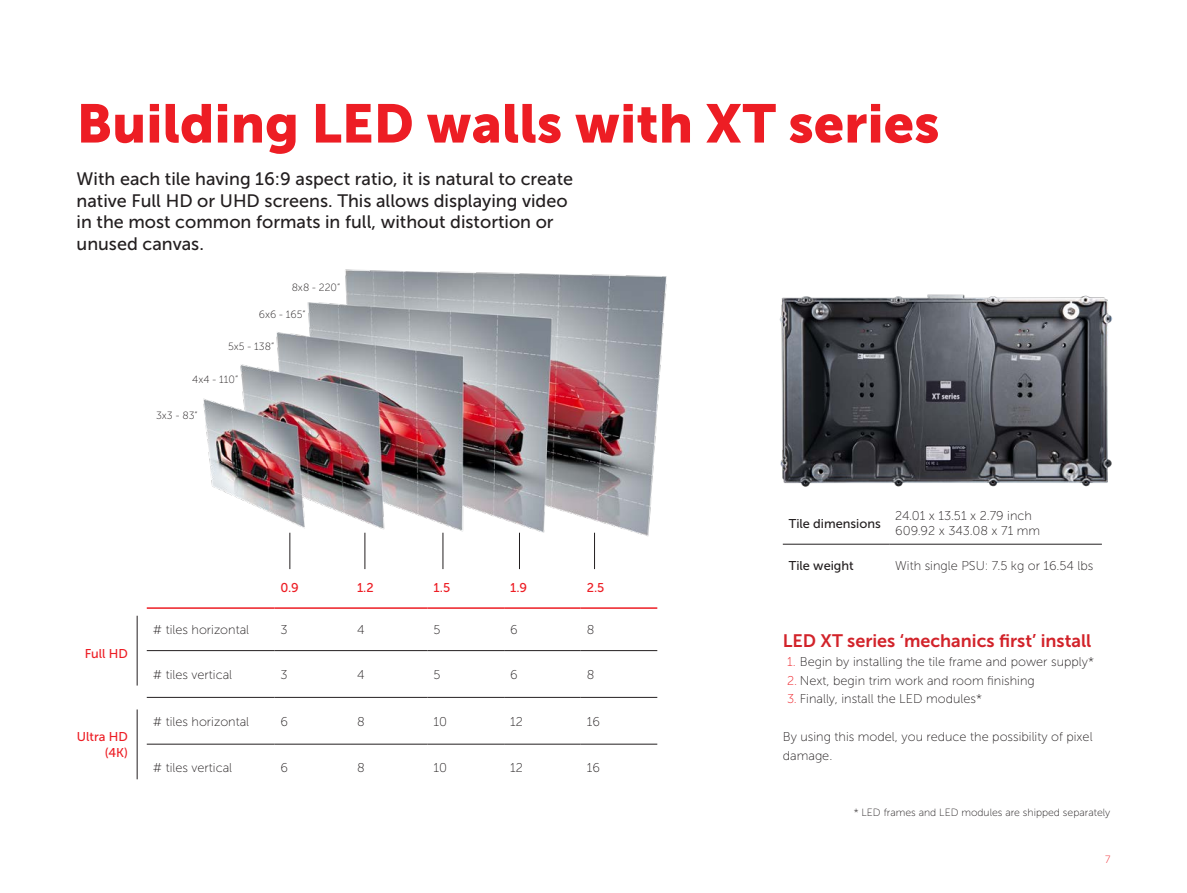
<style>
.page{position:relative;width:1187px;height:893px;background:#fff}
.page>*{position:absolute;margin:0;border:0;box-sizing:border-box;transform-origin:0 0}
.t1{font:54px "Museo Sans 900";color:#ed1d24}
.t2{font:18px/21.6px "Museo Sans 500";color:#231f20}
.t3{font:18px "Museo Sans 700";color:#d2232a}
.t4{font:12.75px/15.3px "Museo Sans 100";color:#231f20}
.t5{font:12.75px/15.3px "Museo Sans 500";color:#ed1d24;text-align:right}
.t6{font:12.75px "Museo Sans 500";color:#231f20}
.t7{font:10.5px "Museo Sans 100";color:#231f20}
.t8{font:10.5px "Museo Sans 100";color:#ed1d24}
.s1{color:#ed1d24}
</style>
<div class="page">
<hr style="left:147px;top:650px;width:127px;height:1px;background:#231f20">
<hr style="left:274px;top:650px;width:77px;height:1px;background:#231f20">
<hr style="left:351px;top:650px;width:76px;height:1px;background:#231f20">
<hr style="left:427px;top:650px;width:77px;height:1px;background:#231f20">
<hr style="left:504px;top:650px;width:76px;height:1px;background:#231f20">
<hr style="left:580px;top:650px;width:77px;height:1px;background:#231f20">
<hr style="left:147px;top:697px;width:127px;height:1px;background:#231f20">
<hr style="left:274px;top:697px;width:77px;height:1px;background:#231f20">
<hr style="left:351px;top:697px;width:76px;height:1px;background:#231f20">
<hr style="left:427px;top:697px;width:77px;height:1px;background:#231f20">
<hr style="left:504px;top:697px;width:76px;height:1px;background:#231f20">
<hr style="left:580px;top:697px;width:77px;height:1px;background:#231f20">
<hr style="left:147px;top:744px;width:127px;height:1px;background:#231f20">
<hr style="left:274px;top:744px;width:77px;height:1px;background:#231f20">
<hr style="left:351px;top:744px;width:76px;height:1px;background:#231f20">
<hr style="left:427px;top:744px;width:77px;height:1px;background:#231f20">
<hr style="left:504px;top:744px;width:76px;height:1px;background:#231f20">
<hr style="left:580px;top:744px;width:77px;height:1px;background:#231f20">
<hr style="left:147px;top:607px;width:127px;height:2px;background:#ed1d24">
<hr style="left:274px;top:607px;width:77px;height:2px;background:#ed1d24">
<hr style="left:351px;top:607px;width:76px;height:2px;background:#ed1d24">
<hr style="left:427px;top:607px;width:77px;height:2px;background:#ed1d24">
<hr style="left:504px;top:607px;width:76px;height:2px;background:#ed1d24">
<hr style="left:580px;top:607px;width:77px;height:2px;background:#ed1d24">
<hr style="left:137px;top:616px;width:1px;height:69px;background:#231f20">
<hr style="left:137px;top:709px;width:1px;height:70px;background:#231f20">
<hr style="left:782px;top:544px;width:107px;height:1px;background:#231f20">
<hr style="left:889px;top:544px;width:212px;height:1px;background:#231f20">
<img style="left:203px;top:269px;width:464px;height:275px">
<hr style="left:289px;top:533px;width:1px;height:36px;background:#231f20">
<hr style="left:364px;top:533px;width:1px;height:36px;background:#231f20">
<hr style="left:442px;top:533px;width:1px;height:36px;background:#231f20">
<hr style="left:519px;top:533px;width:1px;height:36px;background:#231f20">
<hr style="left:594px;top:533px;width:1px;height:36px;background:#231f20">
<img style="left:779px;top:294px;width:334px;height:193px">
<h1 class="t1" style="left:77px;top:93px;width:864px">Building LED walls with XT series</h1>
<h2 class="t2" style="left:77px;top:168px;width:498px">With each tile having 16:9 aspect ratio, it is natural to create native Full HD or UHD screens. This allows displaying video in the most common formats in full, without distortion or unused canvas.</h2>
<p class="t7" style="left:292px;top:282px;width:50px">8x8 - 220”</p>
<p class="t7" style="left:259px;top:309px;width:48px">6x6 - 165”</p>
<p class="t7" style="left:228px;top:341px;width:48px">5x5 - 138”</p>
<p class="t7" style="left:192px;top:374px;width:47px">4x4 - 110”</p>
<p class="t7" style="left:156px;top:410px;width:43px">3x3 - 83”</p>
<p class="t5" style="left:85px;top:645px;width:45px">Full HD</p>
<p class="t5" style="left:77px;top:729px;width:53px">Ultra HD (4K)</p>
<p class="t5" style="left:280px;top:580px;width:20px">0.9</p>
<p class="t5" style="left:357px;top:580px;width:18px">1.2</p>
<p class="t5" style="left:433px;top:580px;width:18px">1.5</p>
<p class="t5" style="left:510px;top:580px;width:18px">1.9</p>
<p class="t5" style="left:586px;top:580px;width:19px">2.5</p>
<p class="t4" style="left:153px;top:622px;width:98px"># tiles horizontal</p>
<p class="t4" style="left:280px;top:622px;width:9px">3</p>
<p class="t4" style="left:357px;top:622px;width:9px">4</p>
<p class="t4" style="left:433px;top:622px;width:9px">5</p>
<p class="t4" style="left:510px;top:622px;width:9px">6</p>
<p class="t4" style="left:586px;top:622px;width:9px">8</p>
<p class="t4" style="left:153px;top:667px;width:81px"># tiles vertical</p>
<p class="t4" style="left:280px;top:667px;width:9px">3</p>
<p class="t4" style="left:357px;top:667px;width:9px">4</p>
<p class="t4" style="left:433px;top:667px;width:9px">5</p>
<p class="t4" style="left:510px;top:667px;width:9px">6</p>
<p class="t4" style="left:586px;top:667px;width:9px">8</p>
<p class="t4" style="left:153px;top:714px;width:98px"># tiles horizontal</p>
<p class="t4" style="left:280px;top:714px;width:9px">6</p>
<p class="t4" style="left:357px;top:714px;width:9px">8</p>
<p class="t4" style="left:433px;top:714px;width:15px">10</p>
<p class="t4" style="left:510px;top:714px;width:14px">12</p>
<p class="t4" style="left:586px;top:714px;width:15px">16</p>
<p class="t4" style="left:153px;top:760px;width:81px"># tiles vertical</p>
<p class="t4" style="left:280px;top:760px;width:9px">6</p>
<p class="t4" style="left:357px;top:760px;width:9px">8</p>
<p class="t4" style="left:433px;top:760px;width:15px">10</p>
<p class="t4" style="left:510px;top:760px;width:14px">12</p>
<p class="t4" style="left:586px;top:760px;width:15px">16</p>
<p class="t6" style="left:788px;top:516px;width:93px">Tile dimensions</p>
<p class="t4" style="left:895px;top:508px;width:147px">24.01 x 13.51 x 2.79 inch<br>609.92 x 343.08 x 71 mm</p>
<p class="t6" style="left:788px;top:559px;width:66px">Tile weight</p>
<p class="t4" style="left:895px;top:558px;width:200px">With single PSU: 7.5 kg or 16.54 lbs</p>
<h2 class="t3" style="left:782px;top:631px;width:310px">LED XT series ‘mechanics first’ install</h2>
<p class="t4" style="left:787px;top:654px;width:308px"><span class="s1">1.</span> Begin by installing the tile frame and power supply*</p>
<p class="t4" style="left:787px;top:673px;width:249px"><span class="s1">2.</span> Next, begin trim work and room finishing</p>
<p class="t4" style="left:787px;top:691px;width:196px"><span class="s1">3.</span> Finally, install the LED modules*</p>
<p class="t4" style="left:782px;top:727px;width:311px;line-height:18.8px">By using this model, you reduce the possibility of pixel damage.</p>
<p class="t7" style="left:853px;top:807px;width:258px">* LED frames and LED modules are shipped separately</p>
<p class="t8" style="left:1104px;top:854px;width:7px">7</p>
</div>
